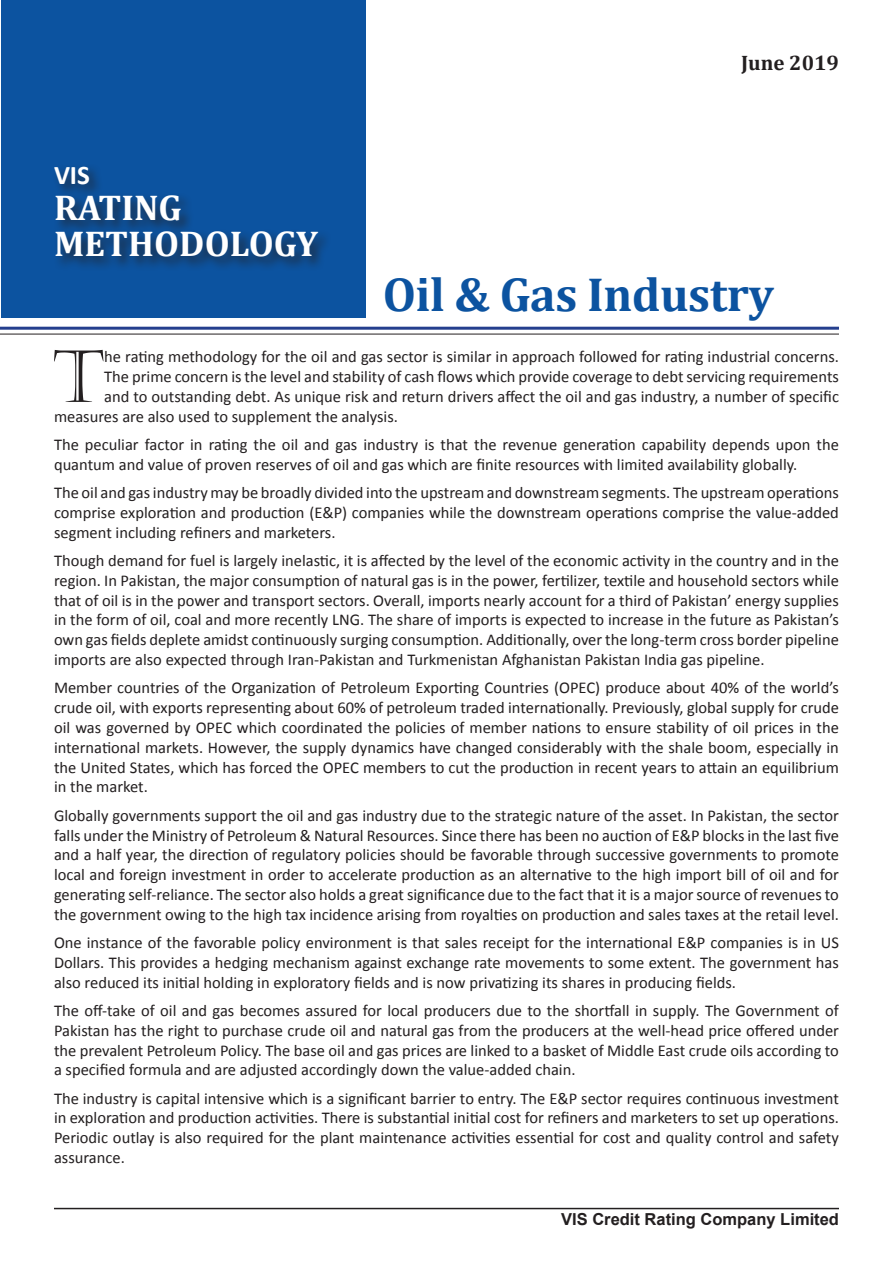
<style>
.page{position:relative;width:893px;height:1263px;background:#fff}
.page>*{position:absolute;margin:0;border:0;box-sizing:border-box;transform-origin:0 0}
.t1{font:71.85px "Castellar";color:#231f20}
.t2{font:700 48px "Cambria";letter-spacing:-.01em;color:#0c53a0}
.t3{font:700 36px/36px "Cambria";color:#fff}
.t4{font:700 27px "Calibri";color:#fff}
.t5{font:700 21px "Cambria";color:#231f20}
.t6{font:16.5px/19.8px "Calibri";color:#231f20;text-align:justify}
.t7{font:700 16.5px "Arial";color:#231f20}
</style>
<div class="page">
<div style="left:1px;top:1px;width:365px;height:317px;background:#0c53a0"></div>
<div style="left:52px;top:163px;width:280px;height:108px;background:#231f20;opacity:.75"></div>
<hr style="left:0;top:327px;width:839px;height:3px;background:#253f8e">
<hr style="left:54px;top:1208px;width:785px;height:1px;background:#231f20">
<hr style="left:0;top:334px;width:839px;height:1px;background:#231f20">
<p class="t4" style="left:54px;top:158px;width:37px">VIS</p>
<p class="t3" style="left:54px;top:188px;width:265px">RATING<br>METHODOLOGY</p>
<p class="t5" style="left:741px;top:48px;width:99px">June 2019</p>
<p class="t2" style="left:383px;top:261px;width:393px">Oil &amp; Gas Industry</p>
<p class="t1" style="left:53px;top:336px;width:53px">T</p>
<p class="t6" style="left:104px;top:347px;width:736px">he rating methodology for the oil and gas sector is similar in approach followed for rating industrial concerns.</p>
<p class="t6" style="left:104px;top:367px;width:736px">The prime concern is the level and stability of cash flows which provide coverage to debt servicing requirements</p>
<p class="t6" style="left:104px;top:387px;width:736px">and to outstanding debt. As unique risk and return drivers affect the oil and gas industry, a number of specific</p>
<p class="t6" style="left:54px;top:406px;width:346px">measures are also used to supplement the analysis.</p>
<p class="t6" style="left:54px;top:435px;width:786px">The peculiar factor in rating the oil and gas industry is that the revenue generation capability depends upon the quantum and value of proven reserves of oil and gas which are finite resources with limited availability globally.</p>
<p class="t6" style="left:54px;top:483px;width:786px">The oil and gas industry may be broadly divided into the upstream and downstream segments. The upstream operations comprise exploration and production (E&amp;P) companies while the downstream operations comprise the value-added segment including refiners and marketers.</p>
<p class="t6" style="left:54px;top:551px;width:786px">Though demand for fuel is largely inelastic, it is affected by the level of the economic activity in the country and in the region. In Pakistan, the major consumption of natural gas is in the power, fertilizer, textile and household sectors while that of oil is in the power and transport sectors. Overall, imports nearly account for a third of Pakistan’ energy supplies in the form of oil, coal and more recently LNG. The share of imports is expected to increase in the future as Pakistan’s own gas fields deplete amidst continuously surging consumption. Additionally, over the long-term cross border pipeline imports are also expected through Iran-Pakistan and Turkmenistan Afghanistan Pakistan India gas pipeline.</p>
<p class="t6" style="left:54px;top:678px;width:786px">Member countries of the Organization of Petroleum Exporting Countries (OPEC) produce about 40% of the world’s crude oil, with exports representing about 60% of petroleum traded internationally. Previously, global supply for crude oil was governed by OPEC which coordinated the policies of member nations to ensure stability of oil prices in the international markets. However, the supply dynamics have changed considerably with the shale boom, especially in the United States, which has forced the OPEC members to cut the production in recent years to attain an equilibrium in the market.</p>
<p class="t6" style="left:54px;top:805px;width:786px">Globally governments support the oil and gas industry due to the strategic nature of the asset. In Pakistan, the sector falls under the Ministry of Petroleum &amp; Natural Resources. Since there has been no auction of E&amp;P blocks in the last five and a half year, the direction of regulatory policies should be favorable through successive governments to promote local and foreign investment in order to accelerate production as an alternative to the high import bill of oil and for generating self-reliance. The sector also holds a great significance due to the fact that it is a major source of revenues to the government owing to the high tax incidence arising from royalties on production and sales taxes at the retail level.</p>
<p class="t6" style="left:54px;top:933px;width:786px">One instance of the favorable policy environment is that sales receipt for the international E&amp;P companies is in US Dollars. This provides a hedging mechanism against exchange rate movements to some extent. The government has also reduced its initial holding in exploratory fields and is now privatizing its shares in producing fields.</p>
<p class="t6" style="left:54px;top:1000px;width:786px">The off-take of oil and gas becomes assured for local producers due to the shortfall in supply. The Government of Pakistan has the right to purchase crude oil and natural gas from the producers at the well-head price offered under the prevalent Petroleum Policy. The base oil and gas prices are linked to a basket of Middle East crude oils according to a specified formula and are adjusted accordingly down the value-added chain.</p>
<p class="t6" style="left:54px;top:1088px;width:786px">The industry is capital intensive which is a significant barrier to entry. The E&amp;P sector requires continuous investment in exploration and production activities. There is substantial initial cost for refiners and marketers to set up operations.<br>Periodic outlay is also required for the plant maintenance activities essential for cost and quality control and safety assurance.</p>
<p class="t7" style="left:561px;top:1208px;width:279px">VIS Credit Rating Company Limited</p>
</div>
